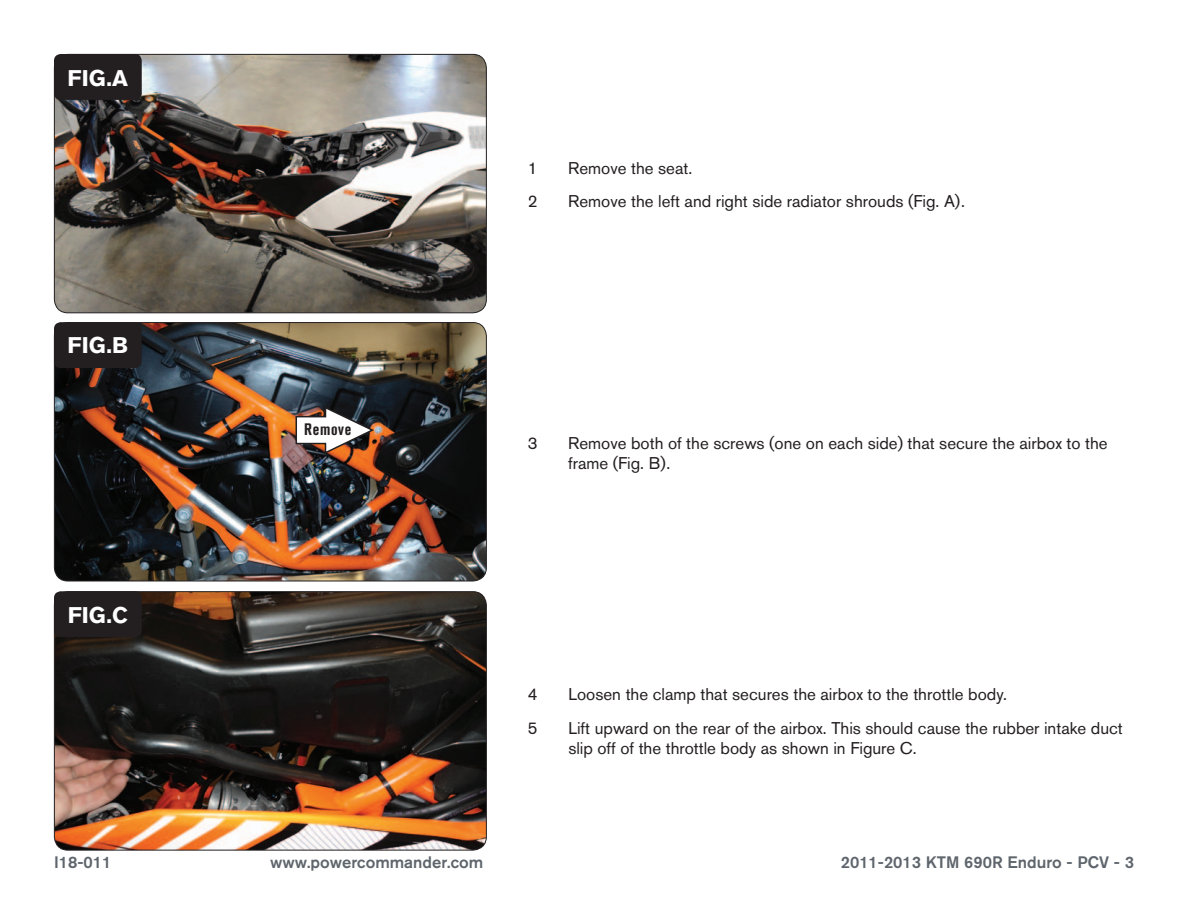
<style>
.page{position:relative;width:1188px;height:918px;background:#fff}
.page>*{position:absolute;margin:0;border:0;box-sizing:border-box;transform-origin:0 0}
.t1{font:700 22.5px "Akzidenz Grotesk BQ";color:#fff}
.Bodycopy{font:16.8px/20.2px "Akzidenz Grotesk BQ";color:#231f20}
.t2{font:500 16.5px "Akzidenz Grotesk BQ";color:#5e656c}
.Callouts{font:700 condensed 16.5px "Akzidenz Grotesk BQ";letter-spacing:.04em;color:#231f20}
</style>
<div class="page">
<img style="left:54px;top:323px;width:432px;height:258px">
<div style="left:54px;top:322px;width:433px;height:259px;border:1px solid #231f20;border-radius:14px"></div>
<img style="left:54px;top:54px;width:432px;height:259px">
<div style="left:54px;top:54px;width:433px;height:259px;border:1px solid #231f20;border-radius:14px"></div>
<div style="left:54px;top:54px;width:88px;height:46px;background:#231f20;border-radius:7px"></div>
<img style="left:54px;top:592px;width:432px;height:258px">
<div style="left:54px;top:591px;width:433px;height:259px;border:1px solid #231f20;border-radius:14px"></div>
<div style="left:54px;top:591px;width:88px;height:46px;background:#231f20;border-radius:7px"></div>
<div style="left:54px;top:322px;width:88px;height:46px;background:#231f20;border-radius:7px"></div>
<img style="left:295px;top:405px;width:81px;height:50px">
<p class="t1" style="left:68px;top:65px;width:62px">FIG.A</p>
<p class="t1" style="left:68px;top:333px;width:62px">FIG.B</p>
<p class="t1" style="left:68px;top:602px;width:62px">FIG.C</p>
<p class="Callouts" style="left:304px;top:420px;width:48px">Remove</p>
<p class="Bodycopy" style="left:528px;top:157px;width:11px">1</p>
<p class="Bodycopy" style="left:568px;top:157px;width:126px">Remove the seat.</p>
<p class="Bodycopy" style="left:528px;top:191px;width:11px">2</p>
<p class="Bodycopy" style="left:568px;top:191px;width:398px">Remove the left and right side radiator shrouds (Fig. A).</p>
<p class="Bodycopy" style="left:528px;top:432px;width:11px">3</p>
<p class="Bodycopy" style="left:568px;top:432px;width:541px">Remove both of the screws (one on each side) that secure the airbox to the frame (Fig. B).</p>
<p class="Bodycopy" style="left:528px;top:684px;width:11px">4</p>
<p class="Bodycopy" style="left:568px;top:684px;width:440px">Loosen the clamp that secures the airbox to the throttle body.</p>
<p class="Bodycopy" style="left:528px;top:717px;width:11px">5</p>
<p class="Bodycopy" style="left:568px;top:717px;width:556px">Lift upward on the rear of the airbox. This should cause the rubber intake duct slip off of the throttle body as shown in Figure C.</p>
<p class="t2" style="left:54px;top:852px;width:59px">I18-011</p>
<p class="t2" style="left:270px;top:852px;width:215px">www.powercommander.com</p>
<p class="t2" style="left:841px;top:852px;width:295px">2011-2013 KTM 690R Enduro - PCV - 3</p>
</div>
